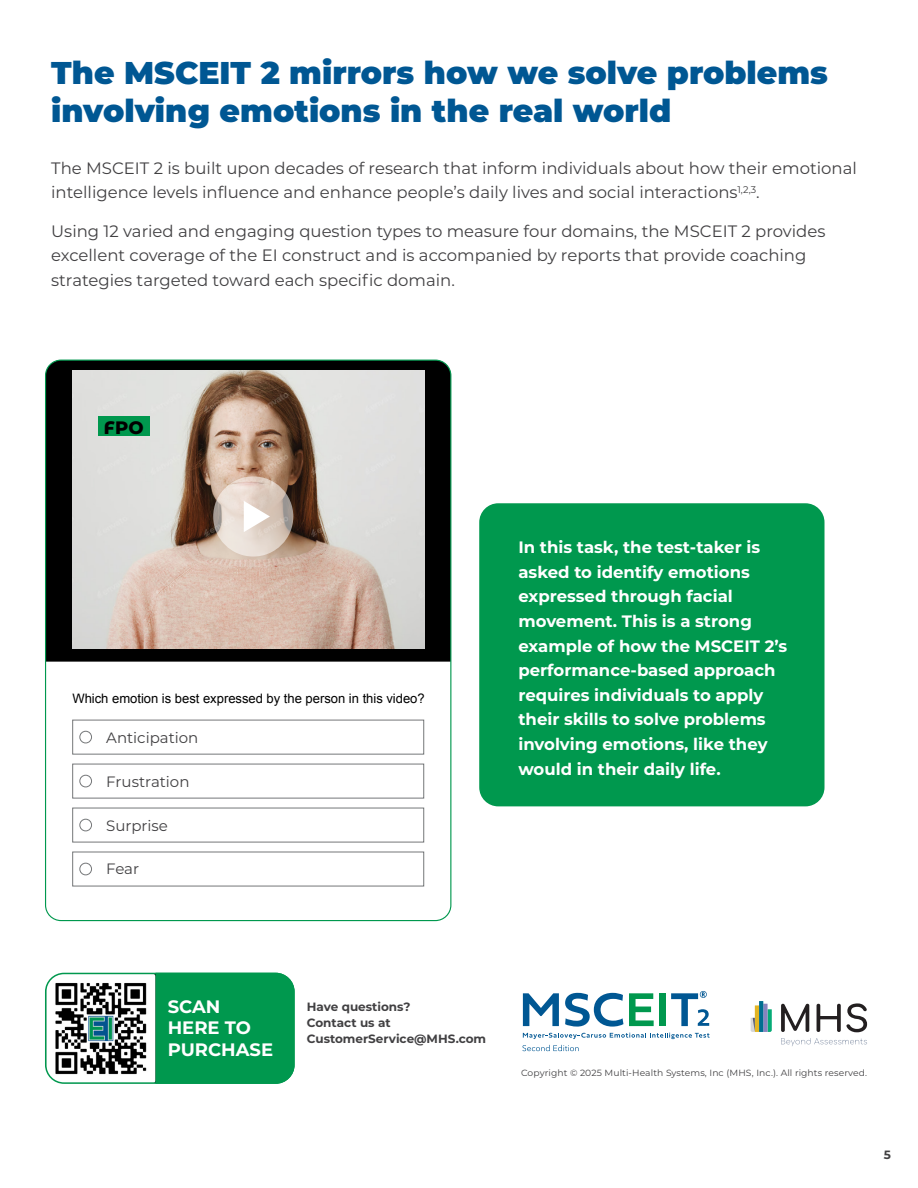
<style>
.page{position:relative;width:918px;height:1188px;background:#fff}
.page>*{position:absolute;margin:0;border:0;box-sizing:border-box;transform-origin:0 0}
.t1{font:900 31.5px/37.8px "Montserrat";color:#005793}
.t2{font:700 18px/21.6px "Montserrat";color:#fff}
.t3{font:800 18px "Montserrat Alternates";color:#000}
.t4{font:16.5px/24.6px "Montserrat";color:#414042}
.t5{font:700 16.5px/24.6px "Montserrat";color:#fff}
.t6{font:15px "Montserrat";color:#414042}
.t7{font:13.05px "Arial";color:#000}
.t8{font:700 12px/15.9px "Montserrat";color:#414042}
.t9{font:9px "Montserrat";letter-spacing:.01em;color:#414042}
</style>
<div class="page">
<div style="left:480px;top:504px;width:344px;height:302px;background:#00984e;border-radius:18px"></div>
<div style="left:479px;top:503px;width:346px;height:303px;border:2px solid #00984e;border-radius:18px"></div>
<svg style="left:46px;top:360px;width:405px;height:302px;background:#0b0e0c"></svg>
<img style="left:72px;top:371px;width:352px;height:277px">
<svg style="left:213px;top:476px;width:80px;height:81px;background:#dbcec4"></svg>
<svg style="left:244px;top:501px;width:26px;height:31px"></svg>
<div style="left:80px;top:819px;width:12px;height:12px;border:1px solid #757779;border-radius:50%"></div>
<div style="left:80px;top:775px;width:12px;height:12px;border:1px solid #757779;border-radius:50%"></div>
<div style="left:72px;top:720px;width:352px;height:34px;background:#fff;border:1px solid #757779"></div>
<div style="left:80px;top:731px;width:12px;height:12px;border:1px solid #757779;border-radius:50%"></div>
<div style="left:80px;top:863px;width:12px;height:12px;border:1px solid #757779;border-radius:50%"></div>
<div style="left:98px;top:416px;width:52px;height:20px;background:#00984e"></div>
<img style="left:46px;top:973px;width:101px;height:108px">
<div style="left:45px;top:973px;width:250px;height:111px;border:2px solid #00984e;border-radius:18px"></div>
<div style="left:155px;top:972px;width:140px;height:112px;background:#00984e"></div>
<svg style="left:523px;top:993px;width:36px;height:33px"></svg>
<svg style="left:565px;top:993px;width:58px;height:34px"></svg>
<svg style="left:629px;top:993px;width:25px;height:33px"></svg>
<div style="left:660px;top:993px;width:6px;height:33px;background:#00984e"></div>
<svg style="left:523px;top:1033px;width:187px;height:6px"></svg>
<svg style="left:522px;top:1045px;width:57px;height:6px"></svg>
<svg style="left:671px;top:991px;width:38px;height:35px"></svg>
<svg style="left:781px;top:1038px;width:86px;height:8px"></svg>
<svg style="left:781px;top:1004px;width:28px;height:28px"></svg>
<svg style="left:817px;top:1003px;width:50px;height:29px"></svg>
<svg style="left:751px;top:1001px;width:21px;height:31px"></svg>
<h1 class="t1" style="left:51px;top:52px;width:778px">The MSCEIT 2 mirrors how we solve problems involving emotions in the real world</h1>
<p class="t4" style="left:51px;top:155px;width:807px">The MSCEIT 2 is built upon decades of research that inform individuals about how their emotional intelligence levels influence and enhance people’s daily lives and social interactions<sup>1,2,3</sup>.</p>
<p class="t4" style="left:51px;top:218px;width:776px">Using 12 varied and engaging question types to measure four domains, the MSCEIT 2 provides excellent coverage of the EI construct and is accompanied by reports that provide coaching strategies targeted toward each specific domain.</p>
<p class="t3" style="left:104px;top:414px;width:41px">FPO</p>
<p class="t7" style="left:72px;top:690px;width:354px">Which emotion is best expressed by the person in this video?</p>
<p class="t6" style="left:106px;top:727px;width:94px">Anticipation</p>
<p class="t6" style="left:106px;top:771px;width:85px">Frustration</p>
<p class="t6" style="left:106px;top:815px;width:63px">Surprise</p>
<p class="t6" style="left:106px;top:858px;width:34px">Fear</p>
<p class="t5" style="left:518px;top:534px;width:270px">In this task, the test-taker is asked to identify emotions expressed through facial movement. This is a strong example of how the MSCEIT 2’s performance-based approach requires individuals to apply their skills to solve problems involving emotions, like they would in their daily life.</p>
<p class="t2" style="left:168px;top:995px;width:107px">SCAN<br>HERE TO<br>PURCHASE</p>
<p class="t8" style="left:307px;top:998px;width:181px">Have questions?<br>Contact us at<br>CustomerService@MHS.com</p>
<p class="t9" style="left:521px;top:1067px;width:347px">Copyright © 2025 Multi-Health Systems, Inc (MHS, Inc.). All rights reserved.</p>
<p class="t8" style="left:884px;top:1146px;width:9px">5</p>
</div>
